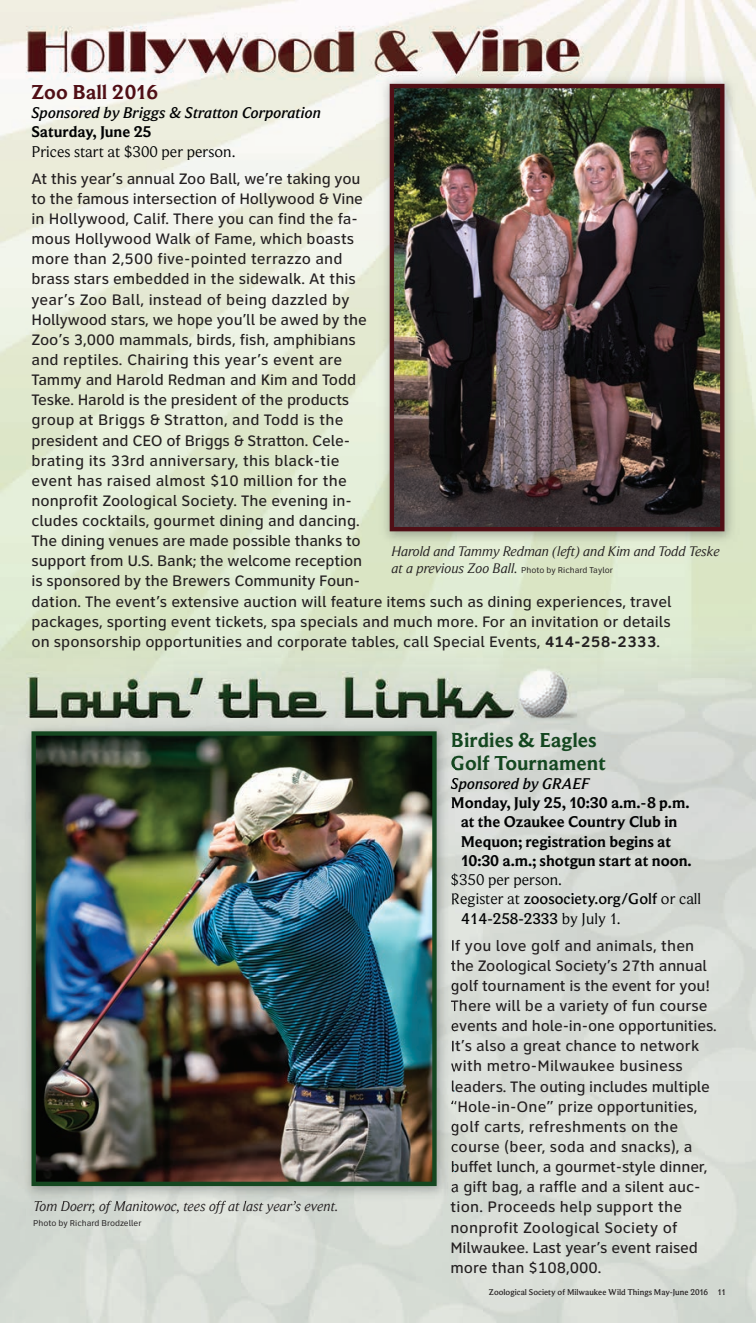
<style>
.page{position:relative;width:756px;height:1323px;background:#fff}
.page>*{position:absolute;margin:0;border:0;box-sizing:border-box;transform-origin:0 0}
.t1{font:700 21px/22.8px "Beaufort Pro";color:#144720}
.t2{font:700 21px "Beaufort Pro";color:#500f16}
.t3{font:700 16.1px/19.2px "Beaufort Pro";letter-spacing:-.005em;color:#010203}
.t4{font:500 16.1px "Beaufort Pro";color:#010203}
.t5{font:italic 500 16.1px "Beaufort Pro";color:#010203}
.t6{font:16.1px "Beaufort Pro";color:#010203}
.t7{font:500 15.75px/20.1px "Clearview ADA";color:#231f20}
.t8{font:italic 14.35px "Beaufort Pro";letter-spacing:-.005em;color:#231f20}
.t9{font:8.75px "Clearview ADA";color:#231f20}
.t10{font:500 8.75px "Beaufort Pro";color:#231f20}
.s1{font-weight:700}
.s2{font-family:"Beaufort Pro";font-style:italic;font-size:14.35px}
.s3{font-weight:400}
</style>
<div class="page">
<img style="left:0;top:0;width:756px;height:1323px">
<img style="left:377px;top:71px;width:365px;height:478px">
<img style="left:395px;top:89px;width:324px;height:437px">
<div style="left:390px;top:84px;width:334px;height:447px;border:4px solid #500f16"></div>
<img style="left:19px;top:719px;width:435px;height:485px">
<img style="left:451px;top:732px;width:3px;height:15px">
<img style="left:451px;top:755px;width:3px;height:15px">
<svg style="left:451px;top:778px;width:3px;height:12px"></svg>
<svg style="left:451px;top:797px;width:3px;height:13px"></svg>
<svg style="left:452px;top:873px;width:2px;height:33px"></svg>
<svg style="left:452px;top:940px;width:2px;height:12px"></svg>
<svg style="left:451px;top:960px;width:3px;height:12px"></svg>
<svg style="left:451px;top:982px;width:3px;height:29px"></svg>
<svg style="left:452px;top:1022px;width:2px;height:9px"></svg>
<svg style="left:452px;top:1040px;width:2px;height:12px"></svg>
<svg style="left:451px;top:1062px;width:3px;height:10px"></svg>
<svg style="left:452px;top:1081px;width:2px;height:11px"></svg>
<svg style="left:451px;top:1101px;width:3px;height:4px"></svg>
<svg style="left:452px;top:1123px;width:2px;height:12px"></svg>
<svg style="left:452px;top:1144px;width:2px;height:9px"></svg>
<svg style="left:452px;top:1161px;width:2px;height:12px"></svg>
<svg style="left:452px;top:1183px;width:2px;height:10px"></svg>
<img style="left:34px;top:1201px;width:98px;height:3px">
<img style="left:37px;top:736px;width:395px;height:445px">
<div style="left:32px;top:731px;width:405px;height:455px;border:4px solid #144720"></div>
<h1 class="t2" style="left:32px;top:85px;width:128px">Zoo Ball 2016</h1>
<p class="t5" style="left:32px;top:107px;width:291px">Sponsored by Briggs &amp; Stratton Corporation</p>
<p class="t3" style="left:32px;top:124px;width:122px">Saturday, June 25</p>
<p class="t6" style="left:32px;top:146px;width:205px">Prices start at $300 per person.</p>
<p class="t7" style="left:32px;top:170px;width:642px">At this year’s annual Zoo Ball, we’re taking you<br>to the famous intersection of Hollywood &amp; Vine<br>in Hollywood, Calif. There you can find the fa-<br>mous Hollywood Walk of Fame, which boasts<br>more than 2,500 five-pointed terrazzo and<br>brass stars embedded in the sidewalk. At this<br>year’s Zoo Ball, instead of being dazzled by<br>Hollywood stars, we hope you’ll be awed by the<br>Zoo’s 3,000 mammals, birds, fish, amphibians<br>and reptiles. Chairing this year’s event are<br>Tammy and Harold Redman and Kim and Todd<br>Teske. Harold is the president of the products<br>group at Briggs &amp; Stratton, and Todd is the<br>president and CEO of Briggs &amp; Stratton. Cele-<br>brating its 33rd anniversary, this black-tie<br>event has raised almost $10 million for the<br>nonprofit Zoological Society. The evening in-<br>cludes cocktails, gourmet dining and dancing.<br>The dining venues are made possible thanks to<br>support from U.S. Bank; the welcome reception<br>is sponsored by the Brewers Community Foun-<br>dation. The event’s extensive auction will feature items such as dining experiences, travel packages, sporting event tickets, spa specials and much more. For an invitation or details on sponsorship opportunities and corporate tables, call Special Events, <span class="s1">414-258-2333</span>.</p>
<p class="t8" style="left:391px;top:546px;width:330px">Harold and Tammy Redman (left) and Kim and Todd Teske</p>
<p class="t9" style="left:391px;top:567px;width:223px"><span class="s2">at a previous Zoo Ball.</span> Photo by Richard Taylor</p>
<p class="t8" style="left:33px;top:1201px;width:307px">Tom Doerr, of Manitowoc, tees off at last year’s event.</p>
<p class="t9" style="left:33px;top:1220px;width:110px">Photo by Richard Brodzeller</p>
<h1 class="t1" style="left:451px;top:730px;width:157px">Birdies &amp; Eagles<br>Golf Tournament</h1>
<p class="t5" style="left:451px;top:778px;width:141px">Sponsored by GRAEF</p>
<p class="t3" style="left:461px;top:795px;width:233px;text-indent:-10px">Monday, July 25, 10:30 a.m.-8 p.m. at the Ozaukee Country Club in<br>Mequon; registration begins at<br>10:30 a.m.; shotgun start at noon.</p>
<p class="t6" style="left:451px;top:874px;width:113px">$350 per person.</p>
<p class="t4" style="left:451px;top:894px;width:252px"><span class="s3">Register at</span> zoosociety.org/Golf <span class="s3">or call</span></p>
<p class="t4" style="left:462px;top:913px;width:161px">414-258-2333 <span class="s3">by July 1.</span></p>
<p class="t7" style="left:450px;top:937px;width:268px">If you love golf and animals, then the Zoological Society’s 27th annual golf tournament is the event for you!<br>There will be a variety of fun course events and hole-in-one opportunities.<br>It’s also a great chance to network with metro-Milwaukee business leaders. The outing includes multiple “Hole-in-One” prize opportunities, golf carts, refreshments on the course (beer, soda and snacks), a buffet lunch, a gourmet-style dinner, a gift bag, a raffle and a silent auc&shy;tion. Proceeds help support the nonprofit Zoological Society of Milwaukee. Last year’s event raised more than $108,000.</p>
<p class="t10" style="left:489px;top:1289px;width:239px">Zoological Society of Milwaukee Wild Things May-June 2016 11</p>
</div>
